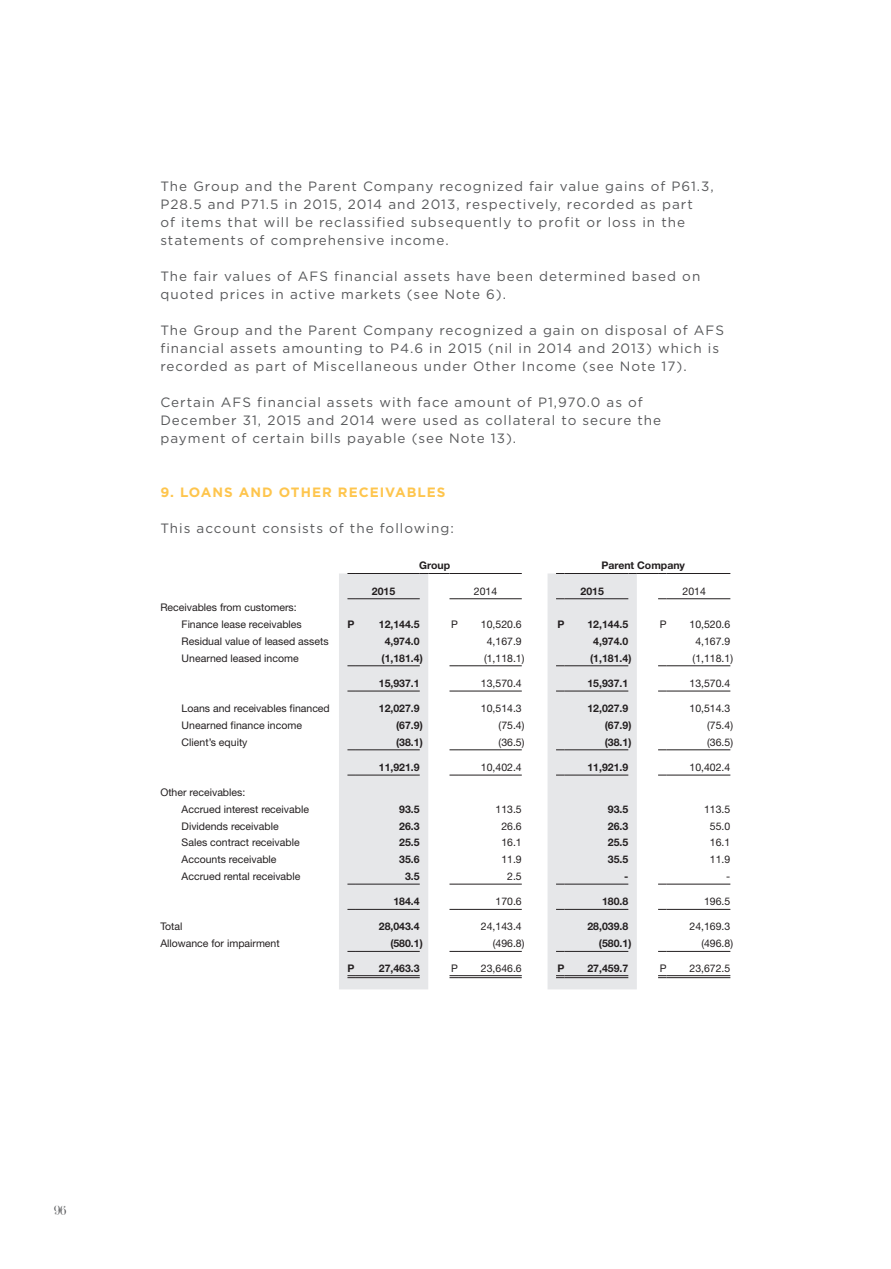
<style>
.page{position:relative;width:891px;height:1269px;background:#fff}
.page>*{position:absolute;margin:0;border:0;box-sizing:border-box;transform-origin:0 0}
.t1{font:15px "Dubiel Plain";color:#57585a}
.t2{font:13.5px/18px "Gotham";letter-spacing:.075em;color:#57585a}
.t3{font:700 13.5px "Gotham";letter-spacing:.075em;color:#fec54d}
.t4{font:10.5px/16.8px "Helvetica Neue";color:#231f20}
.t5{font:700 10.5px "Helvetica Neue";color:#231f20}
</style>
<div class="page">
<svg style="left:339px;top:574px;width:298px;height:415px;fill:#e6e7e9"></svg>
<hr style="left:356px;top:665px;width:64px;height:1px;background:#231f20">
<hr style="left:458px;top:665px;width:64px;height:1px;background:#231f20">
<hr style="left:565px;top:665px;width:63px;height:1px;background:#231f20">
<hr style="left:667px;top:665px;width:63px;height:1px;background:#231f20">
<hr style="left:356px;top:691px;width:64px;height:1px;background:#231f20">
<hr style="left:458px;top:691px;width:64px;height:1px;background:#231f20">
<hr style="left:565px;top:691px;width:63px;height:1px;background:#231f20">
<hr style="left:667px;top:691px;width:63px;height:1px;background:#231f20">
<hr style="left:356px;top:749px;width:64px;height:1px;background:#231f20">
<hr style="left:458px;top:749px;width:64px;height:1px;background:#231f20">
<hr style="left:565px;top:749px;width:63px;height:1px;background:#231f20">
<hr style="left:356px;top:598px;width:64px;height:1px;background:#231f20">
<hr style="left:458px;top:598px;width:64px;height:1px;background:#231f20">
<hr style="left:356px;top:951px;width:64px;height:1px;background:#231f20">
<svg style="left:347px;top:975px;width:9px;height:3px"></svg>
<hr style="left:356px;top:975px;width:64px;height:1px;background:#231f20">
<hr style="left:356px;top:977px;width:64px;height:1px;background:#231f20">
<hr style="left:565px;top:598px;width:63px;height:1px;background:#231f20">
<hr style="left:458px;top:951px;width:64px;height:1px;background:#231f20">
<svg style="left:450px;top:975px;width:8px;height:3px"></svg>
<hr style="left:458px;top:975px;width:64px;height:1px;background:#231f20">
<hr style="left:458px;top:977px;width:64px;height:1px;background:#231f20">
<hr style="left:565px;top:951px;width:63px;height:1px;background:#231f20">
<svg style="left:556px;top:975px;width:9px;height:3px"></svg>
<hr style="left:565px;top:975px;width:63px;height:1px;background:#231f20">
<hr style="left:565px;top:977px;width:63px;height:1px;background:#231f20">
<hr style="left:667px;top:951px;width:63px;height:1px;background:#231f20">
<svg style="left:658px;top:975px;width:9px;height:3px"></svg>
<hr style="left:667px;top:975px;width:63px;height:1px;background:#231f20">
<hr style="left:667px;top:977px;width:63px;height:1px;background:#231f20">
<hr style="left:667px;top:598px;width:63px;height:1px;background:#231f20">
<hr style="left:667px;top:884px;width:63px;height:1px;background:#231f20">
<hr style="left:565px;top:884px;width:63px;height:1px;background:#231f20">
<hr style="left:458px;top:884px;width:64px;height:1px;background:#231f20">
<hr style="left:356px;top:884px;width:64px;height:1px;background:#231f20">
<hr style="left:356px;top:909px;width:64px;height:1px;background:#231f20">
<hr style="left:458px;top:909px;width:64px;height:1px;background:#231f20">
<hr style="left:565px;top:909px;width:63px;height:1px;background:#231f20">
<hr style="left:667px;top:909px;width:63px;height:1px;background:#231f20">
<hr style="left:565px;top:775px;width:63px;height:1px;background:#231f20">
<hr style="left:458px;top:775px;width:64px;height:1px;background:#231f20">
<hr style="left:356px;top:775px;width:64px;height:1px;background:#231f20">
<hr style="left:565px;top:573px;width:63px;height:1px;background:#231f20">
<svg style="left:628px;top:573px;width:39px;height:1px"></svg>
<hr style="left:667px;top:573px;width:63px;height:1px;background:#231f20">
<hr style="left:667px;top:775px;width:63px;height:1px;background:#231f20">
<hr style="left:667px;top:749px;width:63px;height:1px;background:#231f20">
<hr style="left:356px;top:573px;width:64px;height:1px;background:#231f20">
<svg style="left:420px;top:573px;width:38px;height:1px"></svg>
<hr style="left:458px;top:573px;width:64px;height:1px;background:#231f20">
<p class="t1" style="left:54px;top:1202px;width:14px">96</p>
<p class="t2" style="left:160px;top:177px;width:555px">The Group and the Parent Company recognized fair value gains of P61.3, P28.5 and P71.5 in 2015, 2014 and 2013, respectively, recorded as part<br>of items that will be reclassified subsequently to profit or loss in the statements of comprehensive income.</p>
<p class="t2" style="left:160px;top:267px;width:542px">The fair values of AFS financial assets have been determined based on quoted prices in active markets (see Note 6).</p>
<p class="t2" style="left:160px;top:321px;width:565px">The Group and the Parent Company recognized a gain on disposal of AFS financial assets amounting to P4.6 in 2015 (nil in 2014 and 2013) which is recorded as part of Miscellaneous under Other Income (see Note 17).</p>
<p class="t2" style="left:160px;top:393px;width:502px">Certain AFS financial assets with face amount of P1,970.0 as of<br>December 31, 2015 and 2014 were used as collateral to secure the payment of certain bills payable (see Note 13).</p>
<p class="t3" style="left:160px;top:484px;width:287px">9. LOANS AND OTHER RECEIVABLES</p>
<p class="t2" style="left:160px;top:519px;width:295px">This account consists of the following:</p>
<p class="t5" style="left:419px;top:559px;width:32px">Group</p>
<p class="t5" style="left:601px;top:559px;width:85px">Parent Company</p>
<p class="t5" style="left:372px;top:584px;width:25px">2015</p>
<p class="t4" style="left:474px;top:582px;width:25px">2014</p>
<p class="t5" style="left:581px;top:584px;width:25px">2015</p>
<p class="t4" style="left:683px;top:582px;width:25px">2014</p>
<p class="t4" style="left:182px;top:599px;width:122px;text-indent:-21px">Receivables from customers:<br>Finance lease receivables</p>
<p class="t5" style="left:347px;top:618px;width:9px">P</p>
<p class="t5" style="left:379px;top:618px;width:42px">12,144.5</p>
<p class="t4" style="left:451px;top:616px;width:8px">P</p>
<p class="t4" style="left:481px;top:616px;width:42px">10,520.6</p>
<p class="t5" style="left:558px;top:618px;width:9px">P</p>
<p class="t5" style="left:587px;top:618px;width:42px">12,144.5</p>
<p class="t4" style="left:660px;top:616px;width:8px">P</p>
<p class="t4" style="left:690px;top:616px;width:42px">10,520.6</p>
<p class="t4" style="left:182px;top:633px;width:149px">Residual value of leased assets</p>
<p class="t5" style="left:385px;top:635px;width:37px">4,974.0</p>
<p class="t4" style="left:487px;top:633px;width:37px">4,167.9</p>
<p class="t5" style="left:593px;top:635px;width:37px">4,974.0</p>
<p class="t4" style="left:695px;top:633px;width:37px">4,167.9</p>
<p class="t4" style="left:182px;top:649px;width:119px">Unearned leased income</p>
<p class="t5" style="left:382px;top:651px;width:43px">(1,181.4)</p>
<p class="t4" style="left:484px;top:649px;width:42px">(1,118.1)</p>
<p class="t5" style="left:590px;top:651px;width:43px">(1,181.4)</p>
<p class="t4" style="left:693px;top:649px;width:42px">(1,118.1)</p>
<p class="t5" style="left:379px;top:677px;width:42px">15,937.1</p>
<p class="t4" style="left:481px;top:675px;width:42px">13,570.4</p>
<p class="t5" style="left:587px;top:677px;width:42px">15,937.1</p>
<p class="t4" style="left:690px;top:675px;width:42px">13,570.4</p>
<p class="t4" style="left:182px;top:700px;width:150px">Loans and receivables financed</p>
<p class="t5" style="left:379px;top:702px;width:42px">12,027.9</p>
<p class="t4" style="left:481px;top:700px;width:42px">10,514.3</p>
<p class="t5" style="left:587px;top:702px;width:42px">12,027.9</p>
<p class="t4" style="left:690px;top:700px;width:42px">10,514.3</p>
<p class="t4" style="left:182px;top:717px;width:122px">Unearned finance income</p>
<p class="t5" style="left:396px;top:719px;width:28px">(67.9)</p>
<p class="t4" style="left:499px;top:717px;width:27px">(75.4)</p>
<p class="t5" style="left:605px;top:719px;width:28px">(67.9)</p>
<p class="t4" style="left:707px;top:717px;width:27px">(75.4)</p>
<p class="t4" style="left:182px;top:733px;width:67px">Client’s equity</p>
<p class="t5" style="left:396px;top:735px;width:28px">(38.1)</p>
<p class="t4" style="left:499px;top:733px;width:27px">(36.5)</p>
<p class="t5" style="left:605px;top:735px;width:28px">(38.1)</p>
<p class="t4" style="left:707px;top:733px;width:27px">(36.5)</p>
<p class="t5" style="left:379px;top:761px;width:42px">11,921.9</p>
<p class="t4" style="left:481px;top:759px;width:42px">10,402.4</p>
<p class="t5" style="left:587px;top:761px;width:42px">11,921.9</p>
<p class="t4" style="left:690px;top:759px;width:42px">10,402.4</p>
<p class="t4" style="left:182px;top:784px;width:129px;text-indent:-21px">Other receivables:<br>Accrued interest receivable</p>
<p class="t5" style="left:399px;top:803px;width:22px">93.5</p>
<p class="t4" style="left:496px;top:801px;width:28px">113.5</p>
<p class="t5" style="left:608px;top:803px;width:22px">93.5</p>
<p class="t4" style="left:704px;top:801px;width:28px">113.5</p>
<p class="t4" style="left:182px;top:817px;width:99px">Dividends receivable</p>
<p class="t5" style="left:399px;top:819px;width:22px">26.3</p>
<p class="t4" style="left:501px;top:817px;width:22px">26.6</p>
<p class="t5" style="left:608px;top:819px;width:22px">26.3</p>
<p class="t4" style="left:710px;top:817px;width:22px">55.0</p>
<p class="t4" style="left:182px;top:834px;width:120px">Sales contract receivable</p>
<p class="t5" style="left:399px;top:836px;width:22px">25.5</p>
<p class="t4" style="left:501px;top:834px;width:22px">16.1</p>
<p class="t5" style="left:608px;top:836px;width:22px">25.5</p>
<p class="t4" style="left:710px;top:834px;width:22px">16.1</p>
<p class="t4" style="left:182px;top:851px;width:96px">Accounts receivable</p>
<p class="t5" style="left:399px;top:853px;width:22px">35.6</p>
<p class="t4" style="left:501px;top:851px;width:22px">11.9</p>
<p class="t5" style="left:608px;top:853px;width:22px">35.5</p>
<p class="t4" style="left:710px;top:851px;width:22px">11.9</p>
<p class="t4" style="left:182px;top:868px;width:120px">Accrued rental receivable</p>
<p class="t5" style="left:405px;top:870px;width:16px">3.5</p>
<p class="t4" style="left:507px;top:868px;width:16px">2.5</p>
<p class="t5" style="left:624px;top:870px;width:6px">-</p>
<p class="t4" style="left:726px;top:868px;width:6px">-</p>
<p class="t5" style="left:393px;top:895px;width:28px">184.4</p>
<p class="t4" style="left:496px;top:893px;width:28px">170.6</p>
<p class="t5" style="left:602px;top:895px;width:28px">180.8</p>
<p class="t4" style="left:704px;top:893px;width:28px">196.5</p>
<p class="t4" style="left:160px;top:918px;width:24px">Total</p>
<p class="t5" style="left:379px;top:920px;width:42px">28,043.4</p>
<p class="t4" style="left:481px;top:918px;width:42px">24,143.4</p>
<p class="t5" style="left:587px;top:920px;width:42px">28,039.8</p>
<p class="t4" style="left:690px;top:918px;width:42px">24,169.3</p>
<p class="t4" style="left:160px;top:935px;width:121px">Allowance for impairment</p>
<p class="t5" style="left:390px;top:937px;width:34px">(580.1)</p>
<p class="t4" style="left:493px;top:935px;width:33px">(496.8)</p>
<p class="t5" style="left:599px;top:937px;width:34px">(580.1)</p>
<p class="t4" style="left:701px;top:935px;width:33px">(496.8)</p>
<p class="t5" style="left:347px;top:962px;width:9px">P</p>
<p class="t5" style="left:379px;top:962px;width:42px">27,463.3</p>
<p class="t4" style="left:451px;top:960px;width:8px">P</p>
<p class="t4" style="left:481px;top:960px;width:42px">23,646.6</p>
<p class="t5" style="left:558px;top:962px;width:9px">P</p>
<p class="t5" style="left:587px;top:962px;width:42px">27,459.7</p>
<p class="t4" style="left:660px;top:960px;width:8px">P</p>
<p class="t4" style="left:690px;top:960px;width:42px">23,672.5</p>
</div>
